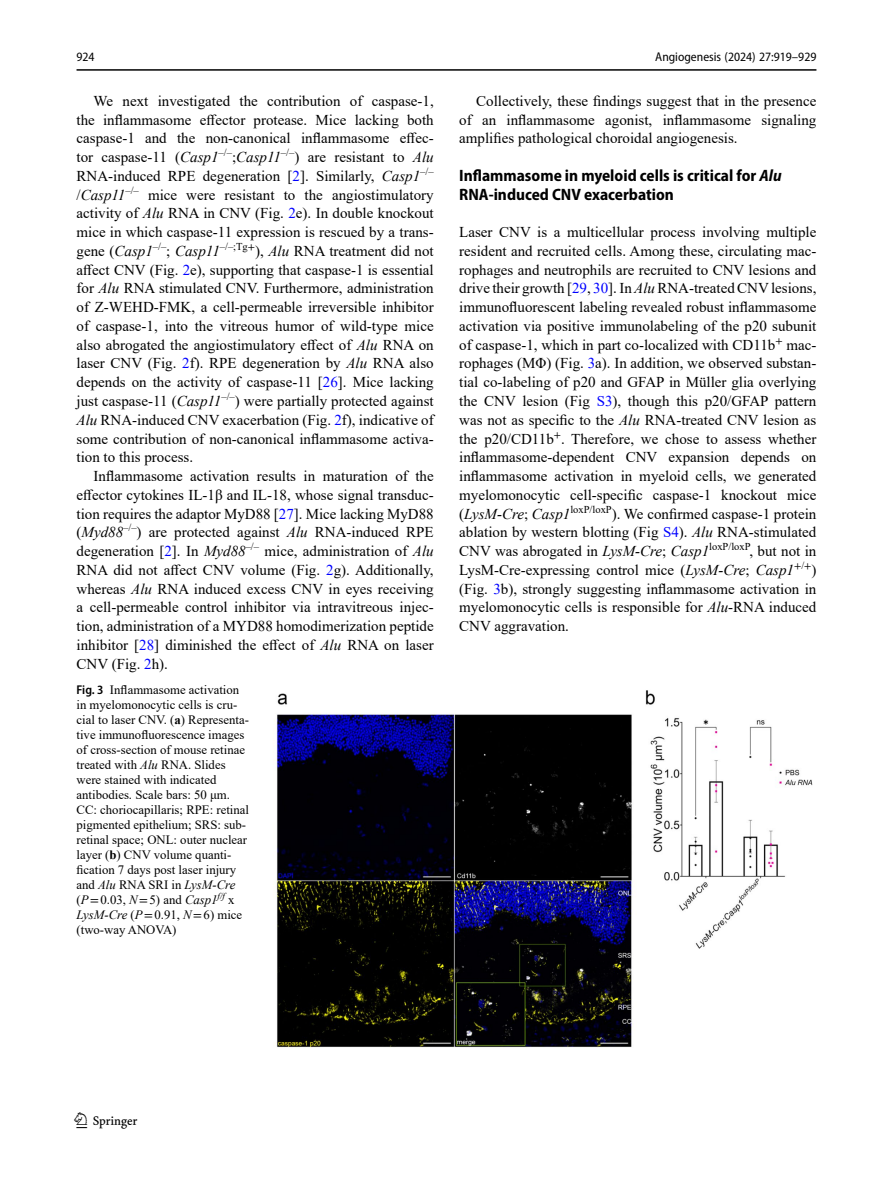
<style>
.page{position:relative;width:893px;height:1187px;background:#fff}
.page>*{position:absolute;margin:0;border:0;box-sizing:border-box;transform-origin:0 0}
.t1{font:22.5px "Springnew";color:#000}
.Head_2{font:700 semi-condensed 16.5px/18.8px "Myriad Pro";color:#000}
.Body_Text_Indent{font:15px/18.8px "Times New Roman";color:#000;text-align:justify}
.Body_Text{font:15px/18.8px "Times New Roman";color:#000;text-align:justify}
.Figure_Caption_Side{font:12.75px/15px "Times New Roman";color:#000}
.t2{font:semi-condensed 12.75px "Myriad Pro";color:#000}
.s1{font-style:italic}
.s2{color:#00f}
.s3{font-family:"Myriad Pro";font-weight:600;font-stretch:semi-condensed}
.s4{font-weight:700}
.s5{font-family:"STIX"}
</style>
<div class="page">
<hr style="left:77px;top:69px;width:739px;height:2px;background:#000">
<img style="left:274px;top:690px;width:539px;height:358px">
<p class="t2" style="left:77px;top:49px;width:20px">924</p>
<p class="Body_Text_Indent" style="left:77px;top:91px;width:359px;text-indent:17px">We next investigated the contribution of caspase-1, the inflammasome effector protease. Mice lacking both caspase-1 and the non-canonical inflammasome effec&shy;tor caspase-11 (<span class="s1">Casp1</span><sup>–/–</sup>;<span class="s1">Casp11</span><sup>–/–</sup>) are resistant to <span class="s1">Alu </span>RNA-induced RPE degeneration [<span class="s2">2</span>]. Similarly, <span class="s1">Casp1</span><sup>–/– </sup>/<span class="s1">Casp11</span><sup>–/–</sup> mice were resistant to the angiostimulatory activity of <span class="s1">Alu</span> RNA in CNV (Fig. <span class="s2">2</span>e). In double knockout mice in which caspase-11 expression is rescued by a trans&shy;gene (<span class="s1">Casp1</span><sup>–/–</sup>; <span class="s1">Casp11</span><sup>–/–;Tg</sup><sup>+</sup>), <span class="s1">Alu</span> RNA treatment did not affect CNV (Fig. <span class="s2">2</span>e), supporting that caspase-1 is essential for <span class="s1">Alu</span> RNA stimulated CNV. Furthermore, administration of Z-WEHD-FMK, a cell-permeable irreversible inhibitor of caspase-1, into the vitreous humor of wild-type mice also abrogated the angiostimulatory effect of <span class="s1">Alu</span> RNA on laser CNV (Fig. <span class="s2">2</span>f). RPE degeneration by <span class="s1">Alu</span> RNA also depends on the activity of caspase-11 [<span class="s2">26</span>]. Mice lacking just caspase-11 (<span class="s1">Casp11</span><sup>–/–</sup>) were partially protected against <span class="s1">Alu</span> RNA-induced CNV exacerbation (Fig. <span class="s2">2</span>f), indicative of some contribution of non-canonical inflammasome activa&shy;tion to this process.</p>
<p class="Body_Text_Indent" style="left:77px;top:466px;width:359px;text-indent:17px">Inflammasome activation results in maturation of the effector cytokines IL-1β and IL-18, whose signal transduc&shy;tion requires the adaptor MyD88 [<span class="s2">27</span>]. Mice lacking MyD88 (<span class="s1">Myd88</span><sup>–/–</sup>) are protected against <span class="s1">Alu</span> RNA-induced RPE degeneration [<span class="s2">2</span>]. In <span class="s1">Myd88</span><sup>–/–</sup> mice, administration of <span class="s1">Alu </span>RNA did not affect CNV volume (Fig. <span class="s2">2</span>g). Additionally, whereas <span class="s1">Alu</span> RNA induced excess CNV in eyes receiving a cell-permeable control inhibitor via intravitreous injec&shy;tion, administration of a MYD88 homodimerization peptide inhibitor [<span class="s2">28</span>] diminished the effect of <span class="s1">Alu</span> RNA on laser CNV (Fig. <span class="s2">2</span>h).</p>
<p class="Figure_Caption_Side" style="left:77px;top:681px;width:174px"><span class="s3">Fig. 3</span> Inflammasome activation in myelomonocytic cells is cru&shy;cial to laser CNV. (<span class="s4">a</span>) Representa&shy;tive immunofluorescence images of cross-section of mouse retinae treated with <span class="s1">Alu</span> RNA. Slides were stained with indicated antibodies. Scale bars: 50 μm.<br>CC: choriocapillaris; RPE: retinal pigmented epithelium; SRS: sub&shy;retinal space; ONL: outer nuclear layer (<span class="s4">b</span>) CNV volume quanti&shy;fication 7 days post laser injury and <span class="s1">Alu</span> RNA SRI in <span class="s1">LysM-Cre </span>(<span class="s1">P</span><span class="s5">=</span>0.03, <span class="s1">N</span><span class="s5">=</span>5) and <span class="s1">Casp1</span><sup>f/f</sup> x<br><span class="s1">LysM-Cre</span> (<span class="s1">P</span><span class="s5">=</span>0.91, <span class="s1">N</span><span class="s5">=</span>6) mice (two-way ANOVA)</p>
<p class="t2" style="left:655px;top:49px;width:163px">Angiogenesis (2024) 27:919–929</p>
<p class="Body_Text_Indent" style="left:459px;top:91px;width:359px;text-indent:17px">Collectively, these findings suggest that in the presence of an inflammasome agonist, inflammasome signaling amplifies pathological choroidal angiogenesis.</p>
<p class="Head_2" style="left:459px;top:165px;width:324px">Inflammasome in myeloid cells is critical for <span class="s1">Alu<br></span>RNA-induced CNV exacerbation</p>
<p class="Body_Text" style="left:459px;top:222px;width:359px">Laser CNV is a multicellular process involving multiple resident and recruited cells. Among these, circulating mac&shy;rophages and neutrophils are recruited to CNV lesions and drive their growth [<span class="s2">29</span>, <span class="s2">30</span>]. In <span class="s1">Alu</span> RNA-treated CNV lesions, immunofluorescent labeling revealed robust inflammasome activation via positive immunolabeling of the p20 subunit of caspase-1, which in part co-localized with CD11b<sup>+</sup> mac&shy;rophages (MΦ) (Fig. <span class="s2">3</span>a). In addition, we observed substan&shy;tial co-labeling of p20 and GFAP in Müller glia overlying the CNV lesion (Fig <span class="s2">S3</span>), though this p20/GFAP pattern was not as specific to the <span class="s1">Alu</span> RNA-treated CNV lesion as the p20/CD11b<sup>+</sup>. Therefore, we chose to assess whether inflammasome-dependent CNV expansion depends on inflammasome activation in myeloid cells, we generated myelomonocytic cell-specific caspase-1 knockout mice (<span class="s1">LysM-Cre</span>; <span class="s1">Casp1</span><sup>loxP/loxP</sup>). We confirmed caspase-1 protein ablation by western blotting (Fig <span class="s2">S4</span>). <span class="s1">Alu</span> RNA<span class="s1">-</span>stimulated CNV was abrogated in <span class="s1">LysM-Cre</span>; <span class="s1">Casp1</span><sup>loxP/loxP</sup>, but not in LysM-Cre-expressing control mice (<span class="s1">LysM-Cre</span>; <span class="s1">Casp1</span><sup>+</sup><sup>/</sup><sup>+</sup>) (Fig. <span class="s2">3</span>b), strongly suggesting inflammasome activation in myelomonocytic cells is responsible for <span class="s1">Alu</span>-RNA induced CNV aggravation.</p>
<h1 class="t1" style="left:77px;top:1107px;width:63px">1 3</h1>
</div>
